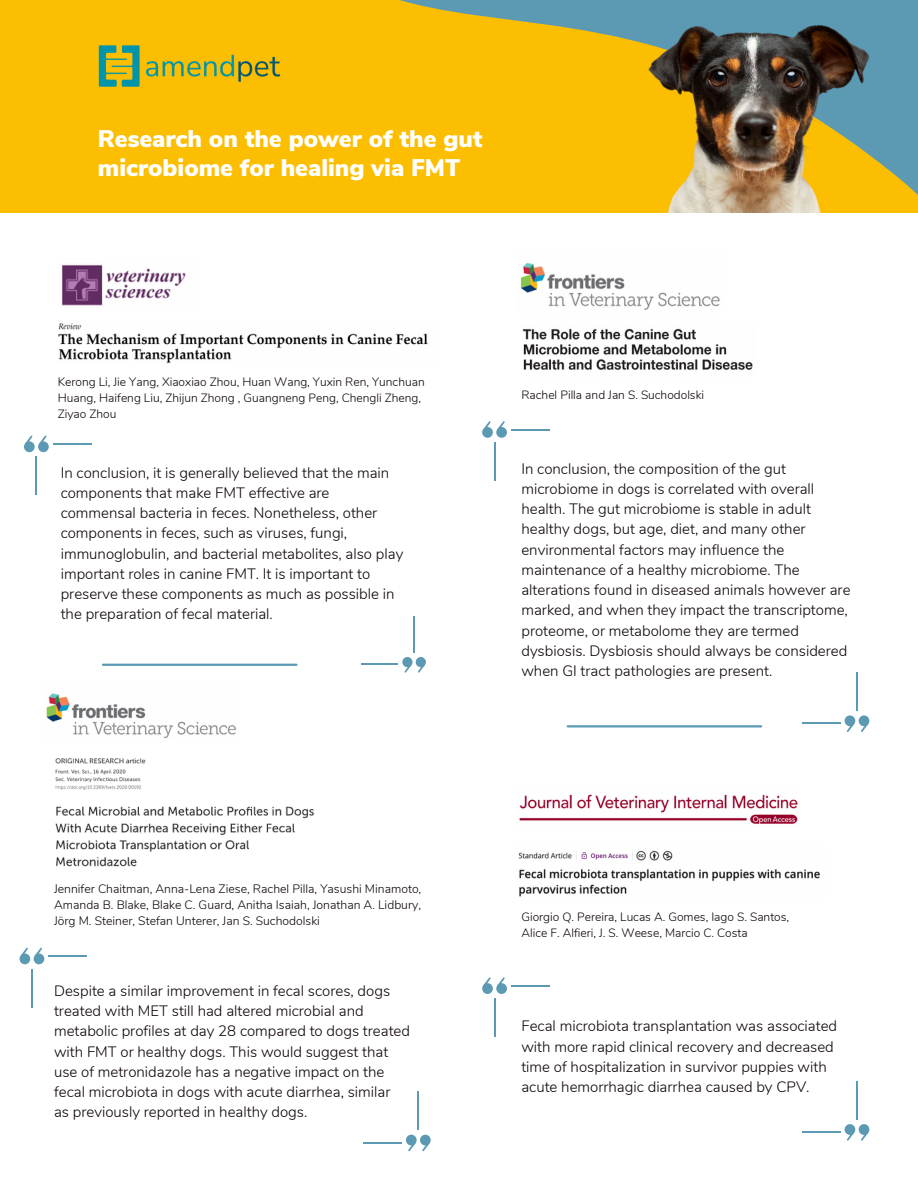
<style>
.page{position:relative;width:918px;height:1188px;background:#fff}
.page>*{position:absolute;margin:0;border:0;box-sizing:border-box;transform-origin:0 0}
.t1{font:900 24px/29.2px "Nunito Sans";color:#fff}
.t2{font:300 15px/20.2px "Nunito";color:#0b0000}
.t3{font:300 12.15px/16.2px "Nunito";color:#0b0000;text-align:justify}
.t4{font:300 12px/16px "Nunito";color:#0b0000}
</style>
<div class="page">
<div style="left:0;top:0;width:510px;height:213px;background:#fcbe00"></div>
<img style="left:510px;top:0;width:408px;height:213px">
<div style="left:34px;top:954px;width:10px;height:10px;background:#5c9ab4;border-radius:50%"></div>
<svg style="left:35px;top:948px;width:7px;height:7px"></svg>
<div style="left:20px;top:954px;width:10px;height:10px;background:#5c9ab4;border-radius:50%"></div>
<svg style="left:21px;top:948px;width:7px;height:7px"></svg>
<hr style="left:31px;top:969px;width:2px;height:38px;background:#5c9ab4">
<hr style="left:49px;top:955px;width:38px;height:2px;background:#5c9ab4">
<img style="left:519px;top:794px;width:279px;height:30px">
<img style="left:46px;top:693px;width:190px;height:46px">
<img style="left:98px;top:44px;width:183px;height:45px">
<img style="left:55px;top:758px;width:260px;height:109px">
<img style="left:518px;top:850px;width:302px;height:47px">
<img style="left:520px;top:263px;width:200px;height:47px">
<img style="left:522px;top:328px;width:231px;height:42px">
<div style="left:406px;top:1135px;width:11px;height:10px;background:#5c9ab4;border-radius:50%"></div>
<svg style="left:408px;top:1143px;width:8px;height:8px"></svg>
<div style="left:420px;top:1135px;width:11px;height:10px;background:#5c9ab4;border-radius:50%"></div>
<svg style="left:422px;top:1143px;width:8px;height:8px"></svg>
<hr style="left:417px;top:1092px;width:2px;height:38px;background:#5c9ab4">
<hr style="left:363px;top:1142px;width:39px;height:1px;background:#5c9ab4">
<div style="left:496px;top:427px;width:11px;height:11px;background:#5c9ab4;border-radius:50%"></div>
<svg style="left:497px;top:421px;width:8px;height:9px"></svg>
<div style="left:482px;top:427px;width:11px;height:11px;background:#5c9ab4;border-radius:50%"></div>
<svg style="left:483px;top:421px;width:8px;height:8px"></svg>
<hr style="left:494px;top:442px;width:2px;height:39px;background:#5c9ab4">
<hr style="left:511px;top:429px;width:39px;height:2px;background:#5c9ab4">
<div style="left:845px;top:715px;width:10px;height:11px;background:#5c9ab4;border-radius:50%"></div>
<svg style="left:847px;top:724px;width:7px;height:8px"></svg>
<div style="left:859px;top:715px;width:10px;height:11px;background:#5c9ab4;border-radius:50%"></div>
<svg style="left:861px;top:724px;width:7px;height:8px"></svg>
<hr style="left:856px;top:672px;width:2px;height:39px;background:#5c9ab4">
<hr style="left:802px;top:722px;width:38px;height:2px;background:#5c9ab4">
<div style="left:496px;top:983px;width:11px;height:11px;background:#5c9ab4;border-radius:50%"></div>
<svg style="left:497px;top:977px;width:8px;height:9px"></svg>
<div style="left:482px;top:983px;width:11px;height:11px;background:#5c9ab4;border-radius:50%"></div>
<svg style="left:483px;top:977px;width:8px;height:9px"></svg>
<hr style="left:494px;top:998px;width:2px;height:39px;background:#5c9ab4">
<hr style="left:511px;top:985px;width:39px;height:2px;background:#5c9ab4">
<div style="left:845px;top:1124px;width:10px;height:11px;background:#5c9ab4;border-radius:50%"></div>
<svg style="left:847px;top:1133px;width:7px;height:8px"></svg>
<div style="left:859px;top:1124px;width:10px;height:11px;background:#5c9ab4;border-radius:50%"></div>
<svg style="left:861px;top:1133px;width:7px;height:8px"></svg>
<hr style="left:856px;top:1081px;width:2px;height:39px;background:#5c9ab4">
<hr style="left:802px;top:1131px;width:38px;height:2px;background:#5c9ab4">
<img style="left:62px;top:264px;width:124px;height:42px">
<img style="left:58px;top:323px;width:370px;height:40px">
<div style="left:38px;top:441px;width:11px;height:11px;background:#5c9ab4;border-radius:50%"></div>
<svg style="left:39px;top:436px;width:8px;height:7px"></svg>
<div style="left:24px;top:441px;width:11px;height:11px;background:#5c9ab4;border-radius:50%"></div>
<svg style="left:25px;top:436px;width:8px;height:7px"></svg>
<hr style="left:35px;top:457px;width:2px;height:38px;background:#5c9ab4">
<hr style="left:53px;top:443px;width:38px;height:2px;background:#5c9ab4">
<div style="left:402px;top:657px;width:11px;height:10px;background:#5c9ab4;border-radius:50%"></div>
<svg style="left:404px;top:664px;width:8px;height:9px"></svg>
<div style="left:416px;top:657px;width:10px;height:10px;background:#5c9ab4;border-radius:50%"></div>
<svg style="left:418px;top:665px;width:7px;height:8px"></svg>
<hr style="left:413px;top:616px;width:2px;height:37px;background:#5c9ab4">
<hr style="left:362px;top:663px;width:36px;height:2px;background:#5c9ab4">
<hr style="left:568px;top:725px;width:193px;height:2px;background:#5c9ab4">
<hr style="left:103px;top:664px;width:193px;height:2px;background:#5c9ab4">
<p class="t1" style="left:98px;top:124px;width:386px">Research on the power of the gut microbiome for healing via FMT</p>
<p class="t4" style="left:58px;top:374px;width:368px">Kerong Li, Jie Yang, Xiaoxiao Zhou, Huan Wang, Yuxin Ren, Yunchuan<br>Huang, Haifeng Liu, Zhijun Zhong , Guangneng Peng, Chengli Zheng,<br>Ziyao Zhou</p>
<p class="t2" style="left:61px;top:463px;width:344px">In conclusion, it is generally believed that the main components that make FMT effective are commensal bacteria in feces. Nonetheless, other components in feces, such as viruses, fungi, immunoglobulin, and bacterial metabolites, also play important roles in canine FMT. It is important to preserve these components as much as possible in the preparation of fecal material.</p>
<p class="t4" style="left:521px;top:387px;width:184px">Rachel Pilla and Jan S. Suchodolski</p>
<p class="t2" style="left:521px;top:458px;width:331px">In conclusion, the composition of the gut microbiome in dogs is correlated with overall health. The gut microbiome is stable in adult healthy dogs, but age, diet, and many other environmental factors may influence the maintenance of a healthy microbiome. The alterations found in diseased animals however are marked, and when they impact the transcriptome, proteome, or metabolome they are termed dysbiosis. Dysbiosis should always be considered when GI tract pathologies are present.</p>
<p class="t3" style="left:54px;top:881px;width:369px">Jennifer Chaitman, Anna-Lena Ziese, Rachel Pilla, Yasushi Minamoto, Amanda B. Blake, Blake C. Guard, Anitha Isaiah, Jonathan A. Lidbury, Jörg M. Steiner, Stefan Unterer, Jan S. Suchodolski</p>
<p class="t2" style="left:54px;top:981px;width:358px">Despite a similar improvement in fecal scores, dogs treated with MET still had altered microbial and metabolic profiles at day 28 compared to dogs treated with FMT or healthy dogs. This would suggest that use of metronidazole has a negative impact on the fecal microbiota in dogs with acute diarrhea, similar</p>
<p class="t2" style="left:54px;top:1102px;width:255px">as previously reported in healthy dogs.</p>
<p class="t4" style="left:521px;top:909px;width:269px">Giorgio Q. Pereira, Lucas A. Gomes, Iago S. Santos,<br>Alice F. Alfieri, J. S. Weese, Marcio C. Costa</p>
<p class="t2" style="left:521px;top:1016px;width:317px">Fecal microbiota transplantation was associated with more rapid clinical recovery and decreased time of hospitalization in survivor puppies with acute hemorrhagic diarrhea caused by CPV.</p>
</div>
